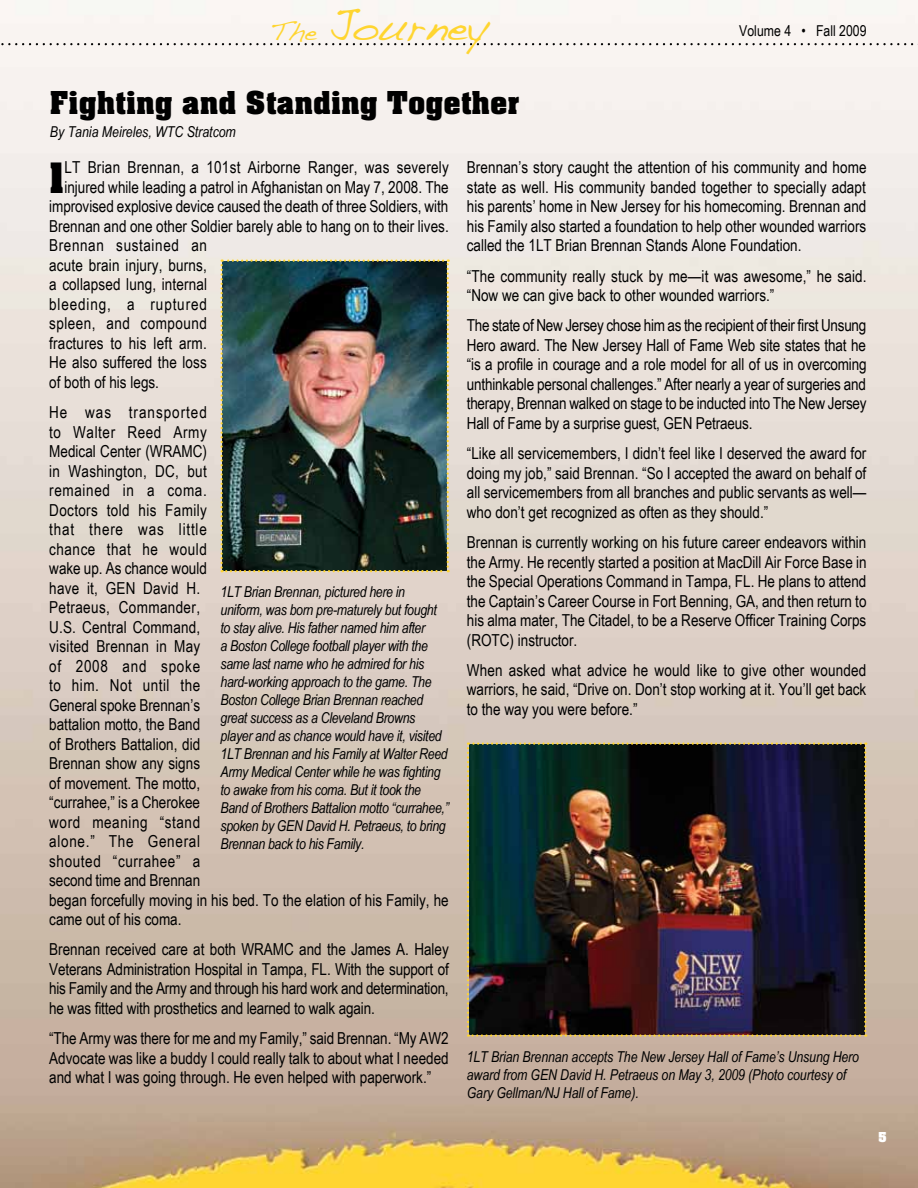
<style>
.page{position:relative;width:918px;height:1188px;background:#fff}
.page>*{position:absolute;margin:0;border:0;box-sizing:border-box;transform-origin:0 0}
.t1{font:45.75px "Aachen Bold Plain";color:#000}
.t2{font:42px "Handwriting Dakota";color:#ffd530}
.t3{font:34.5px "Aachen Bold Plain";color:#000}
.t4{font:16.5px/19.5px "Arial Narrow";color:#000;text-align:justify}
.t5{font:16.5px "Arial Narrow";letter-spacing:.035em;color:#000}
.t6{font:16.5px "Arial Narrow";letter-spacing:.05em;color:#000}
.t7{font:16.5px "Arial Narrow";letter-spacing:.03em;color:#000}
.t8{font:italic 15px/18px "Arial Narrow";letter-spacing:-.02em;color:#000}
.t9{font:italic 15px "Arial Narrow";color:#000}
.t10{font:15px "Arial Narrow";color:#000}
.t11{font:15px "Aachen Bold Plain";color:#fff}
.s1{font-size:25.5px}
</style>
<div class="page">
<img style="left:0;top:0;width:918px;height:1188px">
<svg style="left:0;top:43px;width:918px;height:2px"></svg>
<img style="left:220px;top:259px;width:229px;height:313px">
<img style="left:467px;top:742px;width:399px;height:295px">
<h2 class="t2" style="left:271px;top:1px;width:219px"><span class="s1">The</span> Journey</h2>
<p class="t10" style="left:739px;top:20px;width:129px">Volume 4 • Fall 2009</p>
<h3 class="t3" style="left:50px;top:82px;width:471px">Fighting and Standing Together</h3>
<p class="t9" style="left:50px;top:121px;width:187px">By Tania Meireles, WTC Stratcom</p>
<h1 class="t1" style="left:49px;top:150px;width:17px">1</h1>
<p class="t4" style="left:64px;top:157px;width:386px">LT Brian Brennan, a 101st Airborne Ranger, was severely</p>
<p class="t4" style="left:64px;top:177px;width:386px">injured while leading a patrol in Afghanistan on May 7, 2008. The</p>
<p class="t4" style="left:49px;top:196px;width:401px">improvised explosive device caused the death of three Soldiers, with</p>
<p class="t4" style="left:49px;top:216px;width:401px">Brennan and one other Soldier barely able to hang on to their lives.</p>
<p class="t5" style="left:49px;top:233px;width:159px">Brennan sustained an</p>
<p class="t4" style="left:49px;top:255px;width:159px">acute brain injury, burns,</p>
<p class="t4" style="left:49px;top:274px;width:159px">a collapsed lung, internal</p>
<p class="t6" style="left:49px;top:292px;width:159px">bleeding, a ruptured</p>
<p class="t7" style="left:49px;top:311px;width:159px">spleen, and compound</p>
<p class="t4" style="left:49px;top:333px;width:159px">fractures to his left arm.</p>
<p class="t4" style="left:49px;top:352px;width:159px">He also suffered the loss</p>
<p class="t4" style="left:49px;top:372px;width:111px">of both of his legs.</p>
<p class="t4" style="left:49px;top:402px;width:401px;text-align:left">He was transported<br>to Walter Reed Army<br>Medical Center (WRAMC)<br>in Washington, DC, but<br>remained in a coma.<br>Doctors told his Family<br>that there was little<br>chance that he would<br>wake up. As chance would<br>have it, GEN David H.<br>Petraeus, Commander,<br>U.S. Central Command,<br>visited Brennan in May<br>of 2008 and spoke<br>to him. Not until the<br>General spoke Brennan’s<br>battalion motto, the Band<br>of Brothers Battalion, did<br>Brennan show any signs<br>of movement. The motto,<br>“currahee,” is a Cherokee<br>word meaning “stand<br>alone.” The General<br>shouted “currahee” a<br>second time and Brennan<br>began forcefully moving in his bed. To the elation of his Family, he came out of his coma.</p>
<p class="t4" style="left:49px;top:939px;width:401px">Brennan received care at both WRAMC and the James A. Haley Veterans Administration Hospital in Tampa, FL. With the support of his Family and the Army and through his hard work and determination, he was fitted with prosthetics and learned to walk again.</p>
<p class="t4" style="left:49px;top:1028px;width:401px">“The Army was there for me and my Family,” said Brennan. “My AW2<br>Advocate was like a buddy I could really talk to about what I needed and what I was going through. He even helped with paperwork.”</p>
<p class="t8" style="left:220px;top:583px;width:230px">1LT Brian Brennan, pictured here in uniform, was born pre-maturely but fought to stay alive. His father named him after<br>a Boston College football player with the same last name who he admired for his hard-working approach to the game. The Boston College Brian Brennan reached great success as a Cleveland Browns player and as chance would have it, visited 1LT Brennan and his Family at Walter Reed Army Medical Center while he was fighting to awake from his coma. But it took the Band of Brothers Battalion motto “currahee,” spoken by GEN David H. Petraeus, to bring Brennan back to his Family.</p>
<p class="t4" style="left:467px;top:157px;width:401px">Brennan’s story caught the attention of his community and home state as well. His community banded together to specially adapt his parents’ home in New Jersey for his homecoming. Brennan and his Family also started a foundation to help other wounded warriors called the 1LT Brian Brennan Stands Alone Foundation.</p>
<p class="t4" style="left:467px;top:265px;width:401px">“The community really stuck by me—it was awesome,” he said. “Now we can give back to other wounded warriors.”</p>
<p class="t4" style="left:467px;top:315px;width:401px">The state of New Jersey chose him as the recipient of their first Unsung Hero award. The New Jersey Hall of Fame Web site states that he “is a profile in courage and a role model for all of us in overcoming unthinkable personal challenges.” After nearly a year of surgeries and therapy, Brennan walked on stage to be inducted into The New Jersey Hall of Fame by a surprise guest, GEN Petraeus.</p>
<p class="t4" style="left:467px;top:443px;width:401px">“Like all servicemembers, I didn’t feel like I deserved the award for doing my job,” said Brennan. “So I accepted the award on behalf of all servicemembers from all branches and public servants as well— who don’t get recognized as often as they should.”</p>
<p class="t4" style="left:467px;top:532px;width:401px">Brennan is currently working on his future career endeavors within the Army. He recently started a position at MacDill Air Force Base in the Special Operations Command in Tampa, FL. He plans to attend the Captain’s Career Course in Fort Benning, GA, and then return to his alma mater, The Citadel, to be a Reserve Officer Training Corps (ROTC) instructor.</p>
<p class="t4" style="left:467px;top:660px;width:401px">When asked what advice he would like to give other wounded warriors, he said, “Drive on. Don’t stop working at it. You’ll get back to the way you were before.”</p>
<p class="t8" style="left:467px;top:1048px;width:394px">1LT Brian Brennan accepts The New Jersey Hall of Fame’s Unsung Hero award from GEN David H. Petraeus on May 3, 2009 (Photo courtesy of<br>Gary Gellman/NJ Hall of Fame).</p>
<p class="t11" style="left:878px;top:1128px;width:10px">5</p>
</div>
